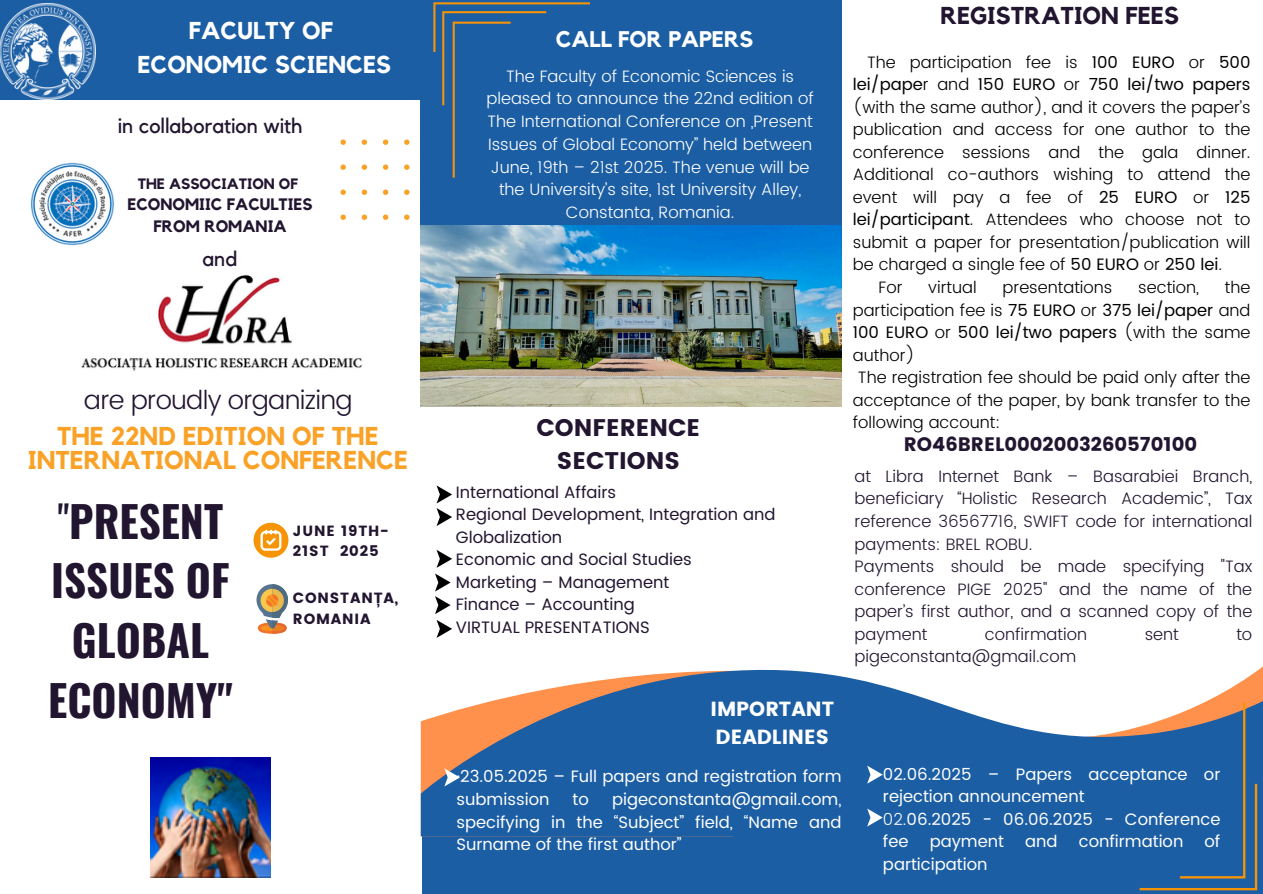
<style>
.page{position:relative;width:1263px;height:894px;background:#fff}
.page>*{position:absolute;margin:0;border:0;box-sizing:border-box;transform-origin:0 0}
.t1{font:700 42.9px/59.7px "Oswald";color:#221530;text-align:center}
.t2{font:300 25.95px "Poppins";letter-spacing:-.03em;color:#221530}
.t3{font:700 25.65px/23.7px "Kollektif";color:#f9a227;text-align:center}
.t4{font:700 24.3px/33.8px "Kollektif";color:#fff;text-align:center}
.t5{font:700 24.3px "Kollektif";color:#221530}
.t6{font:24px/32.7px "Poppins";color:#221530;text-align:center}
.t7{font:700 22.5px "Kollektif";color:#fff}
.t8{font:21px "Kollektif";color:#221530}
.t9{font:20.4px/28.2px "Poppins";color:#fff}
.t10{font:19.5px "Poppins";color:#221530}
.t11{font:300 16.5px/22.5px "Poppins";color:#000;text-align:justify}
.t12{font:300 16.5px/22.5px "Poppins";color:#221530;text-align:justify}
.t13{font:16.5px/22.5px "Poppins";color:#fff}
.t14{font:300 16.5px/22.8px "Poppins";color:#fff;text-align:center}
.t15{font:16.5px/22.5px "Poppins";color:#221530}
.t16{font:700 16.5px "Kollektif";color:#221530}
.t17{font:700 15px "Kollektif";color:#221530}
.t18{font:14.7px/20.2px "Poppins";letter-spacing:.055em;color:#221530}
.s1{font-weight:400}
.s2{font-weight:300}
</style>
<div class="page">
<div style="left:0;top:0;width:427px;height:99px;background:#1b5ea4"></div>
<div style="left:421px;top:0;width:421px;height:242px;background:#1b5ea4"></div>
<div style="left:422px;top:826px;width:841px;height:67px;background:#1b5ea4"></div>
<svg style="left:340px;top:139px;width:69px;height:80px"></svg>
<img style="left:0;top:3px;width:96px;height:96px">
<img style="left:30px;top:162px;width:84px;height:84px">
<img style="left:81px;top:275px;width:282px;height:96px">
<svg style="left:254px;top:522px;width:34px;height:35px"></svg>
<svg style="left:256px;top:584px;width:32px;height:49px"></svg>
<svg style="left:268px;top:595px;width:9px;height:10px"></svg>
<svg style="left:433px;top:2px;width:157px;height:176px"></svg>
<svg style="left:421px;top:637px;width:842px;height:199px;fill:#1b5ea4"></svg>
<svg style="left:1090px;top:702px;width:173px;height:189px"></svg>
<img style="left:150px;top:757px;width:120px;height:120px">
<img style="left:421px;top:225px;width:421px;height:181px">
<svg style="left:444px;top:768px;width:16px;height:18px"></svg>
<svg style="left:867px;top:765px;width:16px;height:18px"></svg>
<svg style="left:867px;top:808px;width:16px;height:18px"></svg>
<svg style="left:436px;top:550px;width:16px;height:17px"></svg>
<svg style="left:436px;top:485px;width:16px;height:41px"></svg>
<svg style="left:435px;top:573px;width:17px;height:64px"></svg>
<p class="t4" style="left:137px;top:14px;width:255px">FACULTY OF<br>ECONOMIC SCIENCES</p>
<p class="t8" style="left:118px;top:115px;width:186px">in collaboration with</p>
<p class="t17" style="left:138px;top:176px;width:162px">THE ASSOCIATION OF</p>
<h5 class="t16" style="left:128px;top:196px;width:187px">ECONOMIIC FACULTIES</h5>
<p class="t16" style="left:153px;top:219px;width:135px">FROM ROMANIA</p>
<p class="t8" style="left:203px;top:249px;width:36px">and</p>
<h2 class="t2" style="left:84px;top:385px;width:270px">are proudly organizing</h2>
<h2 class="t3" style="left:28px;top:425px;width:382px">THE 22ND EDITION OF THE<br>INTERNATIONAL CONFERENCE</h2>
<p class="t1" style="left:48px;top:489px;width:186px"><span class="s1">"</span>PRESENT<br>ISSUES OF<br>GLOBAL<br>ECONOMY"</p>
<p class="t18" style="left:293px;top:520px;width:97px">JUNE 19TH-<br>21ST 2025</p>
<p class="t18" style="left:293px;top:588px;width:107px">CONSTANȚA,<br>ROMANIA</p>
<p class="t7" style="left:556px;top:29px;width:199px">CALL FOR PAPERS</p>
<p class="t14" style="left:486px;top:64px;width:329px">The Faculty of Economic Sciences is pleased to announce the 22nd edition of The International Conference on „Present Issues of Global Economy” held between June, 19th – 21st 2025. The venue will be the University’s site, 1st University Alley, Constanta, Romania.</p>
<h4 class="t6" style="left:536px;top:411px;width:165px">CONFERENCE<br>SECTIONS</h4>
<p class="t15" style="left:456px;top:480px;width:162px">International Affairs</p>
<h5 class="t15" style="left:456px;top:503px;width:321px">Regional Development, Integration and<br>Globalization</h5>
<p class="t15" style="left:456px;top:548px;width:238px">Economic and Social Studies</p>
<h3 class="t15" style="left:456px;top:570px;width:215px">Marketing – Management</h3>
<h2 class="t15" style="left:456px;top:593px;width:180px">Finance – Accounting</h2>
<h2 class="t15" style="left:456px;top:615px;width:195px">VIRTUAL PRESENTATIONS</h2>
<h6 class="t5" style="left:940px;top:5px;width:240px">REGISTRATION FEES</h6>
<p class="t11" style="left:853px;top:51px;width:399px;text-indent:14px">The participation fee is <span class="s1">100 EURO</span> or <span class="s1">500 lei/pape</span>r and <span class="s1">150 EURO</span> or <span class="s1">750 lei/two papers </span>(with the same author), and it covers the paper’s publication and access for one author to the conference sessions and the gala dinner.<br>Additional co-authors wishing to attend the event will pay a fee of <span class="s1">25 EURO</span> or <span class="s1">125 lei/participant</span>. Attendees who choose not to submit a paper for presentation/publication will be charged a single fee of <span class="s1">50 EURO</span> or <span class="s1">250 lei</span>.</p>
<p class="t11" style="left:879px;top:276px;width:25px">For</p>
<p class="t11" style="left:928px;top:276px;width:50px">virtual</p>
<p class="t11" style="left:1003px;top:276px;width:111px">presentations</p>
<p class="t11" style="left:1138px;top:276px;width:62px">section,</p>
<p class="t11" style="left:853px;top:276px;width:399px;text-indent:372px">the participation fee is <span class="s1">75 EURO</span> or <span class="s1">375 lei/paper</span> and <span class="s1">100 EURO</span> or <span class="s1">500 lei/two papers</span> (with the same author)</p>
<p class="t11" style="left:853px;top:366px;width:399px;text-indent:5px">The registration fee should be paid only after the acceptance of the paper, by bank transfer to the following account:</p>
<p class="t12" style="left:854px;top:465px;width:399px">at Libra Internet Bank – Basarabiei Branch, beneficiary “Holistic Research Academic”, Tax reference 36567716, SWIFT code for international payments: BREL ROBU.</p>
<p class="t12" style="left:854px;top:555px;width:399px">Payments should be made specifying "Tax conference PIGE 2025" and the name of the paper’s first author, and a scanned copy of the payment</p>
<p class="t10" style="left:904px;top:433px;width:295px">RO46BREL0002003260570100</p>
<p class="t12" style="left:985px;top:622px;width:104px">confirmation</p>
<p class="t12" style="left:1145px;top:622px;width:36px">sent</p>
<p class="t12" style="left:1236px;top:622px;width:17px">to</p>
<p class="t12" style="left:854px;top:645px;width:223px">pigeconstanta@gmail.com</p>
<p class="t9" style="left:710px;top:694px;width:125px">IMPORTANT<br>DEADLINES</p>
<p class="t13" style="left:456px;top:765px;width:387px">·23.05.2025 – Full papers and registration form submission</p>
<p class="t13" style="left:456px;top:787px;width:387px;text-align:justify;text-indent:156px">pigeconstanta@gmail.com, specifying in the “Subject” field, “Name and Surname of the first author”</p>
<p class="t13" style="left:573px;top:787px;width:18px">to</p>
<p class="t13" style="left:883px;top:762px;width:339px">02.06.2025 – Papers acceptance or rejection announcement</p>
<p class="t13" style="left:883px;top:807px;width:339px"><span class="s2">02.</span>06.2025 - 06.06.2025 - Conference fee</p>
<p class="t13" style="left:930px;top:830px;width:76px">payment</p>
<p class="t13" style="left:1025px;top:830px;width:34px">and</p>
<p class="t13" style="left:1079px;top:830px;width:106px">confirmation</p>
<p class="t13" style="left:1204px;top:830px;width:17px">of</p>
<p class="t13" style="left:883px;top:852px;width:106px">participation</p>
</div>
